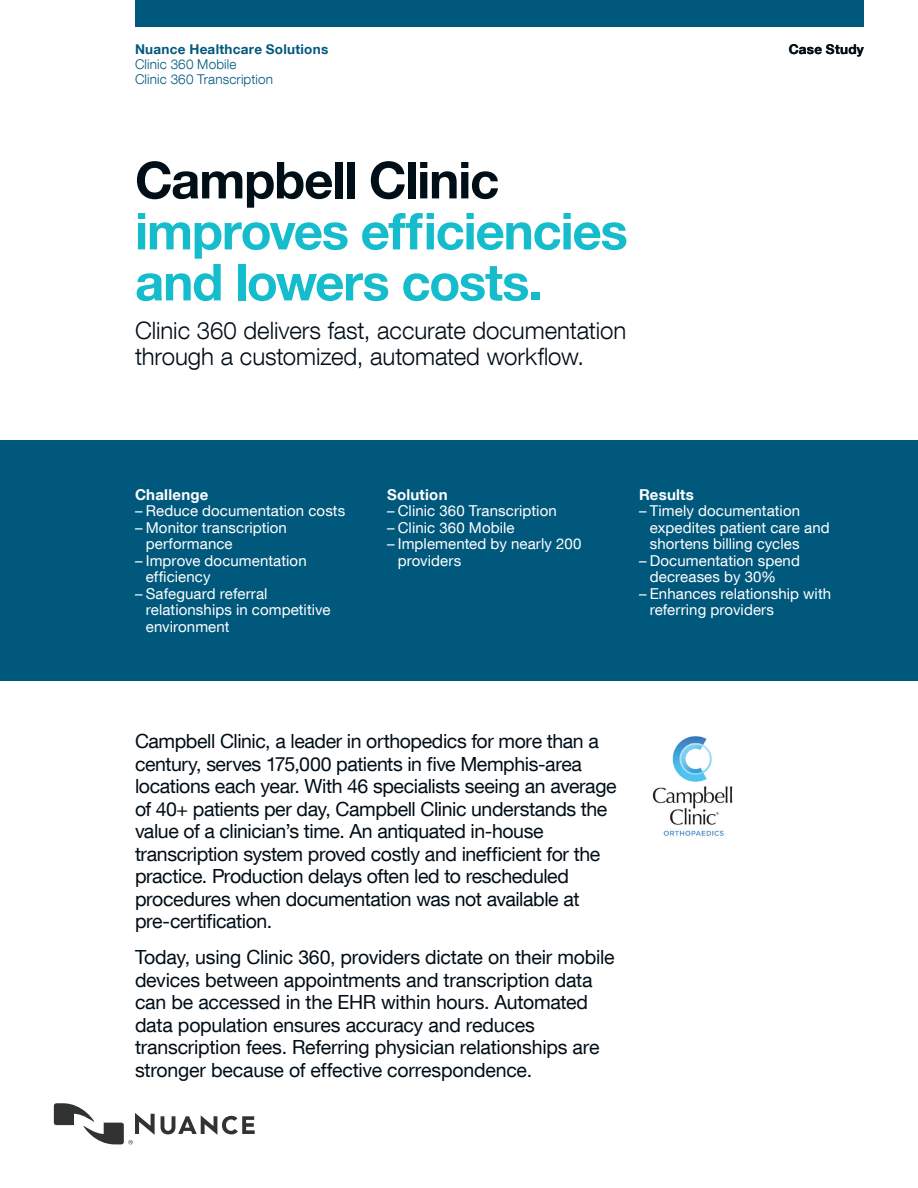
<style>
.page{position:relative;width:918px;height:1188px;background:#fff}
.page>*{position:absolute;margin:0;border:0;box-sizing:border-box;transform-origin:0 0}
.t1{font:700 51px/51px "Helvetica Neue LT Com";letter-spacing:-.025em;color:#14bccc}
.t2{font:700 51px "Helvetica Neue LT Com";letter-spacing:-.025em;color:#000e17}
.t3{font:300 24px/25.5px "Helvetica Neue LT Com";letter-spacing:-.005em;color:#000e17}
.t4{font:19.5px/22.5px "Helvetica Neue LT Com";letter-spacing:-.02em;color:#000e17}
.t5{font:15px/16.5px "Helvetica Neue LT Com";letter-spacing:.005em;color:#fff}
.t6{font:700 15px "Helvetica Neue LT Com";letter-spacing:.015em;color:#fff}
.t7{font:300 13.5px/15px "Helvetica Neue LT Com";letter-spacing:.01em;color:#00597d}
.t8{font:700 13.5px "Helvetica Neue LT Com";letter-spacing:.02em;color:#00597d}
.t9{font:700 13.5px "Helvetica Neue LT Com";letter-spacing:.02em;color:#000e17}
</style>
<div class="page">
<div style="left:135px;top:0;width:729px;height:27px;background:#00597d"></div>
<svg style="left:161px;top:1115px;width:94px;height:20px"></svg>
<svg style="left:54px;top:1103px;width:101px;height:41px"></svg>
<div style="left:0;top:440px;width:918px;height:241px;background:#00597d"></div>
<img style="left:652px;top:736px;width:81px;height:100px">
<p class="t8" style="left:135px;top:41px;width:195px">Nuance Healthcare Solutions</p>
<p class="t7" style="left:135px;top:57px;width:139px">Clinic 360 Mobile<br>Clinic 360 Transcription</p>
<h1 class="t2" style="left:135px;top:148px;width:366px">Campbell Clinic</h1>
<h1 class="t1" style="left:135px;top:204px;width:494px">improves efficiencies and lowers costs.</h1>
<p class="t3" style="left:135px;top:318px;width:493px">Clinic 360 delivers fast, accurate documentation through a customized, automated workflow.</p>
<p class="t9" style="left:789px;top:41px;width:77px">Case Study</p>
<p class="t6" style="left:135px;top:485px;width:75px">Challenge</p>
<p class="t5" style="left:135px;top:502px;width:212px">– Reduce documentation costs</p>
<p class="t5" style="left:146px;top:519px;width:143px;text-indent:-11px">– Monitor transcription performance</p>
<p class="t5" style="left:146px;top:552px;width:162px;text-indent:-11px">– Improve documentation efficiency</p>
<p class="t5" style="left:146px;top:585px;width:186px;text-indent:-11px">– Safeguard referral relationships in competitive environment</p>
<p class="t6" style="left:387px;top:485px;width:62px">Solution</p>
<p class="t5" style="left:387px;top:502px;width:171px">– Clinic 360 Transcription</p>
<p class="t5" style="left:387px;top:519px;width:129px">– Clinic 360 Mobile</p>
<p class="t5" style="left:398px;top:535px;width:185px;text-indent:-11px">– Implemented by nearly 200 providers</p>
<p class="t6" style="left:639px;top:485px;width:56px">Results</p>
<p class="t5" style="left:650px;top:502px;width:181px;text-indent:-11px">– Timely documentation expedites patient care and shortens billing cycles</p>
<p class="t5" style="left:650px;top:552px;width:152px;text-indent:-11px">– Documentation spend decreases by 30%</p>
<p class="t5" style="left:650px;top:585px;width:183px;text-indent:-11px">– Enhances relationship with referring providers</p>
<p class="t4" style="left:135px;top:730px;width:483px">Campbell Clinic, a leader in orthopedics for more than a century, serves 175,000 patients in five Memphis-area locations each year. With 46 specialists seeing an average of 40+ patients per day, Campbell Clinic understands the value of a clinician’s time. An antiquated in-house transcription system proved costly and inefficient for the practice. Production delays often led to rescheduled procedures when documentation was not available at pre-certification.</p>
<p class="t4" style="left:135px;top:946px;width:481px">Today, using Clinic 360, providers dictate on their mobile devices between appointments and transcription data can be accessed in the EHR within hours. Automated data population ensures accuracy and reduces transcription fees. Referring physician relationships are stronger because of effective correspondence.</p>
</div>
